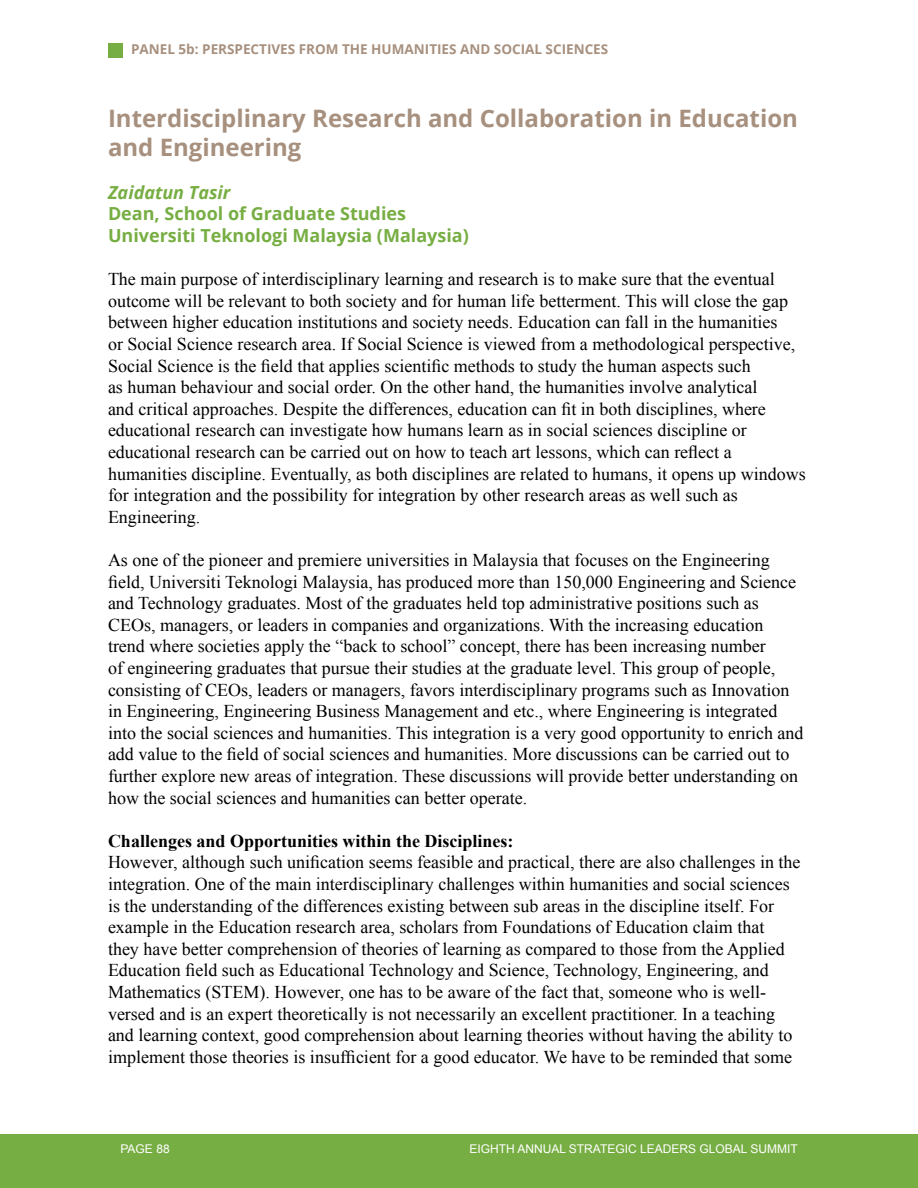
<style>
.page{position:relative;width:918px;height:1188px;background:#fff}
.page>*{position:absolute;margin:0;border:0;box-sizing:border-box;transform-origin:0 0}
.t1{font:700 24px/28.8px "Open Sans";color:#a7907e}
.t2{font:18px/21.6px "Times New Roman";color:#000}
.t3{font:700 18px/21.6px "Open Sans";color:#77ae43}
.t4{font:700 18px "Times New Roman";color:#000}
.t5{font:italic 700 18px "Open Sans";color:#77ae43}
.t6{font:700 13.5px "Open Sans";color:#a7907e}
.t7{font:12px "Arial";color:#fff}
</style>
<div class="page">
<div style="left:0;top:1134px;width:918px;height:54px;background:#77ae43"></div>
<div style="left:108px;top:44px;width:14px;height:14px;background:#77ae43"></div>
<p class="t6" style="left:131px;top:39px;width:479px">PANEL 5b: PERSPECTIVES FROM THE HUMANITIES AND SOCIAL SCIENCES</p>
<h1 class="t1" style="left:108px;top:103px;width:691px">Interdisciplinary Research and Collaboration in Education and Engineering</h1>
<p class="t5" style="left:108px;top:180px;width:124px">Zaidatun Tasir</p>
<p class="t3" style="left:108px;top:203px;width:362px">Dean, School of Graduate Studies<br>Universiti Teknologi Malaysia (Malaysia)</p>
<p class="t2" style="left:108px;top:268px;width:699px">The main purpose of interdisciplinary learning and research is to make sure that the eventual outcome will be relevant to both society and for human life betterment. This will close the gap between higher education institutions and society needs. Education can fall in the humanities<br>or Social Science research area. If Social Science is viewed from a methodological perspective, Social Science is the field that applies scientific methods to study the human aspects such<br>as human behaviour and social order. On the other hand, the humanities involve analytical<br>and critical approaches. Despite the differences, education can fit in both disciplines, where educational research can investigate how humans learn as in social sciences discipline or educational research can be carried out on how to teach art lessons, which can reflect a humanities discipline. Eventually, as both disciplines are related to humans, it opens up windows for integration and the possibility for integration by other research areas as well such as Engineering.</p>
<p class="t2" style="left:108px;top:549px;width:697px">As one of the pioneer and premiere universities in Malaysia that focuses on the Engineering field, Universiti Teknologi Malaysia, has produced more than 150,000 Engineering and Science and Technology graduates. Most of the graduates held top administrative positions such as CEOs, managers, or leaders in companies and organizations. With the increasing education trend where societies apply the “back to school” concept, there has been increasing number<br>of engineering graduates that pursue their studies at the graduate level. This group of people, consisting of CEOs, leaders or managers, favors interdisciplinary programs such as Innovation in Engineering, Engineering Business Management and etc., where Engineering is integrated into the social sciences and humanities. This integration is a very good opportunity to enrich and add value to the field of social sciences and humanities. More discussions can be carried out to further explore new areas of integration. These discussions will provide better understanding on how the social sciences and humanities can better operate.</p>
<p class="t4" style="left:108px;top:828px;width:407px">Challenges and Opportunities within the Disciplines:</p>
<p class="t2" style="left:108px;top:851px;width:694px">However, although such unification seems feasible and practical, there are also challenges in the integration. One of the main interdisciplinary challenges within humanities and social sciences is the understanding of the differences existing between sub areas in the discipline itself. For example in the Education research area, scholars from Foundations of Education claim that<br>they have better comprehension of theories of learning as compared to those from the Applied Education field such as Educational Technology and Science, Technology, Engineering, and Mathematics (STEM). However, one has to be aware of the fact that, someone who is well&shy;versed and is an expert theoretically is not necessarily an excellent practitioner. In a teaching and learning context, good comprehension about learning theories without having the ability to implement those theories is insufficient for a good educator. We have to be reminded that some</p>
<p class="t7" style="left:121px;top:1141px;width:51px">PAGE 88</p>
<p class="t7" style="left:469px;top:1141px;width:330px">EIGHTH ANNUAL STRATEGIC LEADERS GLOBAL SUMMIT</p>
</div>
